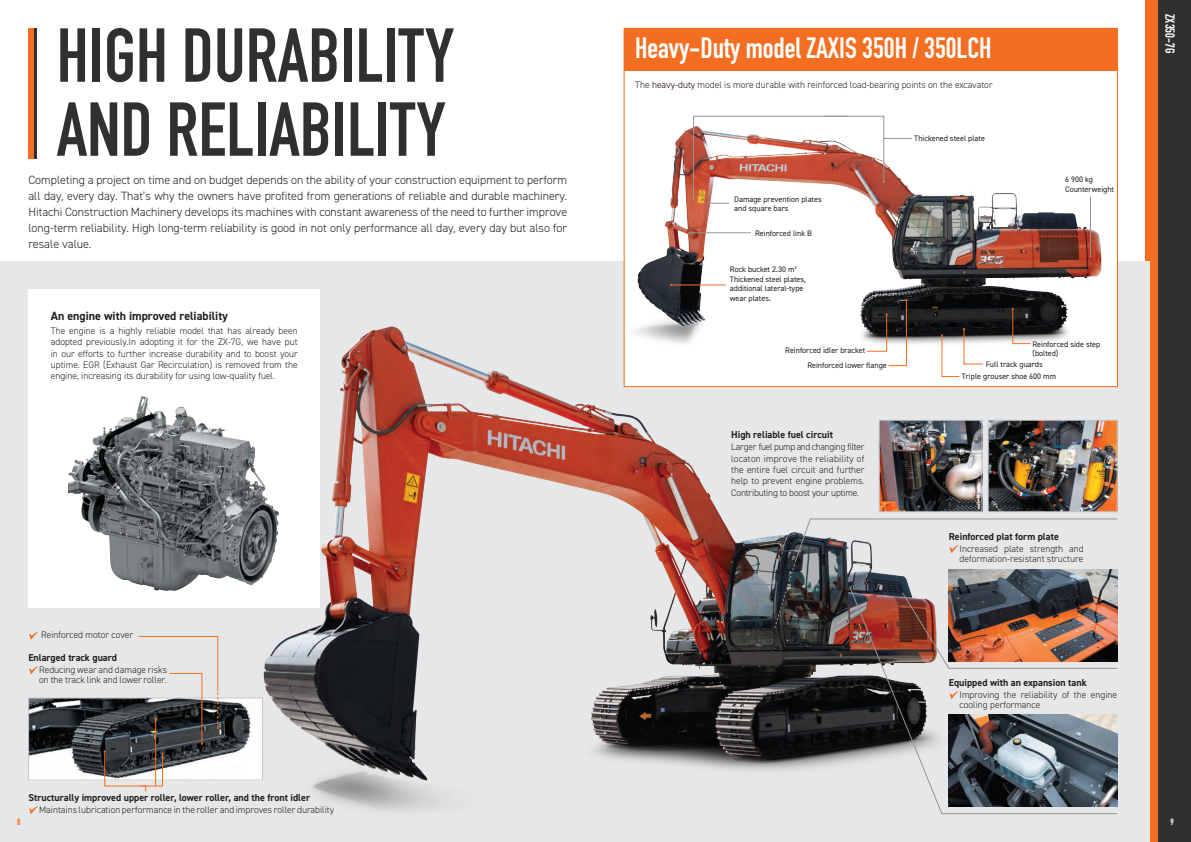
<style>
.page{position:relative;width:1191px;height:842px;background:#fff}
.page>*{position:absolute;margin:0;border:0;box-sizing:border-box;transform-origin:0 0}
.main_title{font:700 75px "DIN Condensed";color:#312f30}
.Secondary_content_ti{font:700 29px "DIN Condensed";color:#fff}
.t1{font:700 13px "DIN Condensed";color:#fff}
.main_title_text{font:300 12px/16px "DIN2014";color:#231f20;text-align:justify}
.sub_title{font:700 12px "DIN2014";color:#231f20}
.Text_emphasized{font:700 10px "DIN2014";color:#231f20}
.Text{font:300 9.5px/11.4px "DIN2014";color:#231f20;text-align:justify}
.t2{font:700 9px "DIN Condensed";color:#f36e21}
.t3{font:700 9px "DIN Condensed";color:#fff}
.caption_sales_featur{font:8px/9.6px "DIN2014";color:#231f20}
.s1{color:#150000}
</style>
<div class="page">
<div style="left:1145px;top:0;width:46px;height:842px;background:#f36e21"></div>
<div style="left:1158px;top:0;width:33px;height:842px;background:#312f30"></div>
<div style="left:0;top:261px;width:1149px;height:581px;background:#e6e7e9"></div>
<div style="left:28px;top:289px;width:292px;height:319px;background:#fff"></div>
<div style="left:624px;top:28px;width:493px;height:359px;background:#fff"></div>
<img style="left:250px;top:315px;width:707px;height:500px">
<img style="left:628px;top:128px;width:474px;height:219px">
<div style="left:28px;top:28px;width:6px;height:131px;background:#f36e21"></div>
<hr style="left:34px;top:28px;width:3px;height:131px;background:#312f30">
<img style="left:990px;top:422px;width:125px;height:88px">
<div style="left:988px;top:420px;width:129px;height:92px;border:1px solid #c7c8ca"></div>
<img style="left:881px;top:422px;width:99px;height:88px">
<div style="left:879px;top:420px;width:103px;height:92px;border:1px solid #c7c8ca"></div>
<img style="left:68px;top:396px;width:210px;height:195px">
<div style="left:624px;top:28px;width:493px;height:43px;background:#f36e21"></div>
<hr style="left:671px;top:285px;width:55px;height:1px;background:#f36e21">
<hr style="left:689px;top:233px;width:62px;height:1px;background:#939598">
<hr style="left:1090px;top:197px;width:1px;height:59px;background:#939598">
<svg style="left:941px;top:328px;width:42px;height:49px"></svg>
<svg style="left:1011px;top:308px;width:20px;height:36px"></svg>
<svg style="left:866px;top:299px;width:41px;height:67px"></svg>
<img style="left:692px;top:116px;width:219px;height:88px">
<svg style="left:849px;top:669px;width:268px;height:145px"></svg>
<img style="left:30px;top:700px;width:231px;height:78px">
<div style="left:28px;top:698px;width:235px;height:82px;border:1px solid #c7c8ca"></div>
<svg style="left:29px;top:632px;width:9px;height:7px"></svg>
<svg style="left:29px;top:666px;width:9px;height:8px"></svg>
<svg style="left:29px;top:806px;width:9px;height:8px"></svg>
<img style="left:774px;top:518px;width:343px;height:151px">
<svg style="left:949px;top:691px;width:9px;height:8px"></svg>
<svg style="left:104px;top:636px;width:115px;height:156px"></svg>
<p class="main_title" style="left:57px;top:5px;width:399px">HIGH DURABILITY</p>
<p class="main_title" style="left:57px;top:79px;width:390px">AND RELIABILITY</p>
<p class="main_title_text" style="left:28px;top:172px;width:540px">Completing a project on time and on budget depends on the ability of your construction equipment to perform all day, every day. That’s why the owners have profited from generations of reliable and durable machinery.<br>Hitachi Construction Machinery develops its machines with constant awareness of the need to further improve long-term reliability. High long-term reliability is good in not only performance all day, every day but also for resale value.</p>
<p class="sub_title" style="left:51px;top:307px;width:179px">An engine with improved reliability</p>
<p class="Text" style="left:51px;top:325px;width:248px">The engine is a highly reliable model that has already been adopted previously.In adopting it for the ZX-7G, we have put in our efforts to further increase durability and to boost your uptime. EGR (Exhaust Gar Recirculation) is removed from the engine, increasing its durability for using low-quality fuel.</p>
<p class="Text" style="left:41px;top:629px;width:94px">Reinforced motor cover</p>
<p class="Text" style="left:39px;top:664px;width:129px">Reducing wear and damage risks</p>
<p class="Text" style="left:39px;top:674px;width:129px">on the track link and lower roller.</p>
<p class="Text_emphasized" style="left:28px;top:651px;width:90px">Enlarged track guard</p>
<p class="Text_emphasized" style="left:28px;top:791px;width:283px">Structurally improved upper roller, lower roller, and the front idler</p>
<p class="Text" style="left:39px;top:804px;width:296px">Maintains lubrication performance in the roller and improves roller durability</p>
<p class="Secondary_content_ti" style="left:635px;top:29px;width:358px">Heavy-Duty model ZAXIS 350H / 350LCH</p>
<p class="Text" style="left:635px;top:79px;width:359px">The <span class="s1">heavy-duty</span> model is more durable with reinforced load-bearing points on the excavator</p>
<p class="caption_sales_featur" style="left:734px;top:194px;width:89px">Damage prevention plates</p>
<p class="caption_sales_featur" style="left:734px;top:203px;width:56px">and square bars</p>
<p class="caption_sales_featur" style="left:755px;top:228px;width:58px">Reinforced link B</p>
<p class="caption_sales_featur" style="left:730px;top:264px;width:68px">Rock bucket 2.30 m³</p>
<p class="caption_sales_featur" style="left:730px;top:274px;width:78px">Thickened steel plates, additional lateral-type</p>
<p class="caption_sales_featur" style="left:730px;top:293px;width:43px">wear plates.</p>
<p class="caption_sales_featur" style="left:785px;top:346px;width:81px">Reinforced idler bracket</p>
<p class="caption_sales_featur" style="left:914px;top:134px;width:72px">Thickened steel plate</p>
<p class="caption_sales_featur" style="left:1065px;top:175px;width:51px">6 900 kg<br>Counterweight</p>
<p class="caption_sales_featur" style="left:1032px;top:339px;width:69px">Reinforced side step</p>
<p class="caption_sales_featur" style="left:1032px;top:348px;width:27px">(bolted)</p>
<p class="caption_sales_featur" style="left:807px;top:361px;width:81px">Reinforced lower flange</p>
<p class="caption_sales_featur" style="left:985px;top:360px;width:59px">Full track guards</p>
<p class="Text_emphasized" style="left:731px;top:428px;width:103px">High reliable fuel circuit</p>
<p class="Text" style="left:731px;top:441px;width:135px">Larger fuel pump and changing filter locaton improve the reliability of the entire fuel circuit and further help to prevent engine problems.<br>Contributing to boost your uptime.</p>
<p class="caption_sales_featur" style="left:961px;top:371px;width:96px">Triple grouser shoe 600 mm</p>
<p class="Text_emphasized" style="left:948px;top:530px;width:111px">Reinforced plat form plate</p>
<p class="Text" style="left:959px;top:544px;width:126px;line-height:10px">Increased plate strength and deformation-resistant structure</p>
<p class="Text_emphasized" style="left:948px;top:676px;width:139px">Equipped with an expansion tank</p>
<p class="Text" style="left:959px;top:690px;width:159px;line-height:10px">Improving the reliability of the engine cooling performance</p>
<h3 class="t1" style="left:1178px;top:14px;width:41px;rotate:90deg">ZX350-7G</h3>
<p class="t2" style="left:17px;top:816px;width:5px">8</p>
<p class="t3" style="left:1170px;top:816px;width:5px">9</p>
</div>
